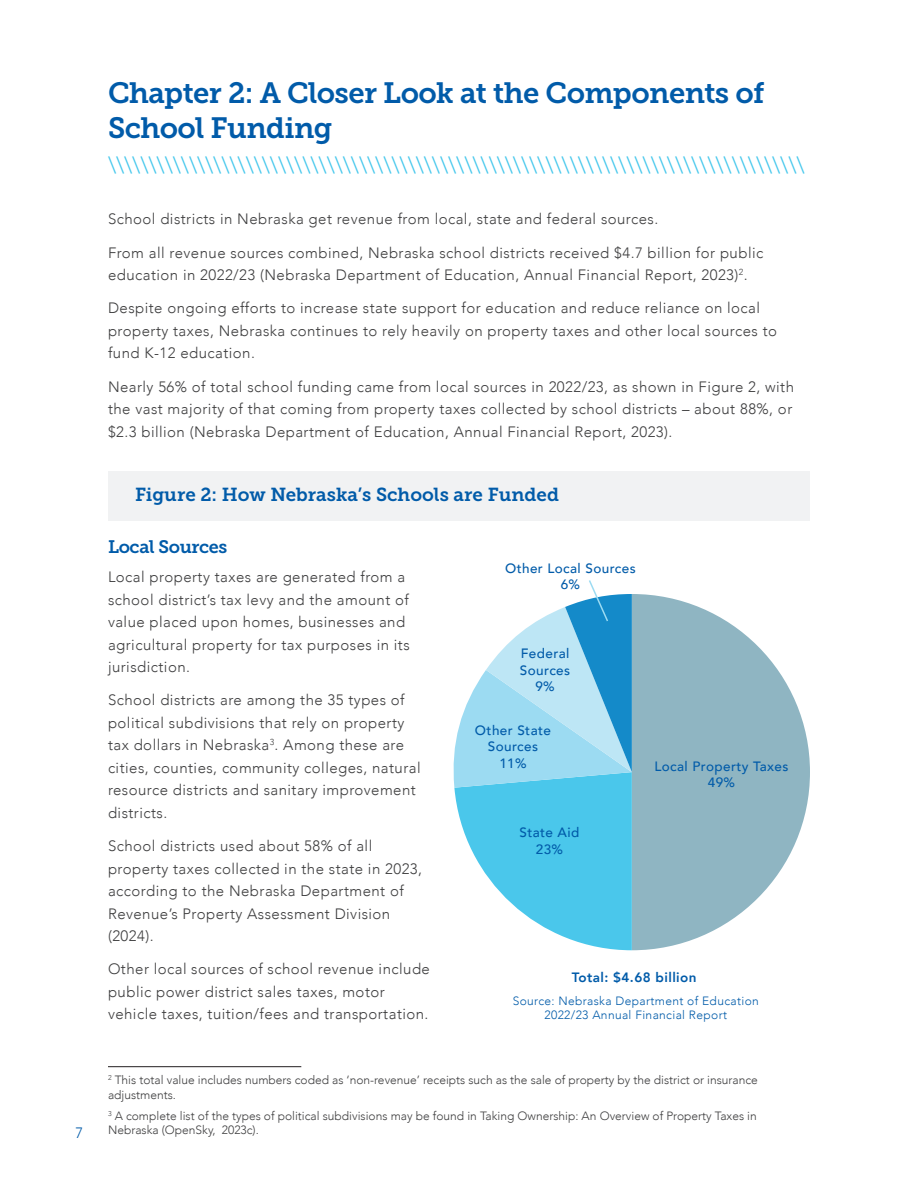
<style>
.page{position:relative;width:918px;height:1188px;background:#fff}
.page>*{position:absolute;margin:0;border:0;box-sizing:border-box;transform-origin:0 0}
.Sub_1{font:29.25px/35.1px "Museo Slab 700";letter-spacing:-.02em;color:#015ba9}
.Body{font:300 22.5px "Avenir";color:#45c7ec}
.Figure_header{font:18.75px "Museo Slab 700";color:#015ba9}
.Sub_3{font:18px "Museo Slab 700";letter-spacing:-.02em;color:#015ba9}
.Body-2{font:300 15px/22.5px "Avenir";letter-spacing:.03em;color:#3e3e3f}
.t1{font:300 15px "Avenir";color:#015ba9}
.Body-3{font:500 13.5px/16.5px "Avenir";letter-spacing:.03em;color:#015ba9}
.Body-4{font:800 13.5px "Avenir";letter-spacing:.03em;color:#015ba9}
.endnote_-_no_num{font:300 12px/14.4px "Avenir";color:#3e3e3f}
.Body-5{font:300 12px/14.4px "Avenir";letter-spacing:.03em;color:#015ba9;text-align:center}
</style>
<div class="page">
<div style="left:108px;top:471px;width:702px;height:49px;background:#f1f2f3"></div>
<hr style="left:108px;top:1066px;width:193px;height:1px;background:#231f20">
<svg style="left:632px;top:594px;width:178px;height:356px;fill:#8fb5c2"></svg>
<svg style="left:453px;top:580px;width:179px;height:370px"></svg>
<p class="t1" style="left:76px;top:1124px;width:9px">7</p>
<p class="Sub_1" style="left:108px;top:75px;width:658px">Chapter 2: A Closer Look at the Components of<br>School Funding</p>
<p class="Body" style="left:108px;top:152px;width:698px">\\\\\\\\\\\\\\\\\\\\\\\\\\\\\\\\\\\\\\\\\\\\\\\\\\\\\\\\\\\\\\\\\\\\\\\\\\\\\\\\\\\\\\</p>
<p class="Body-2" style="left:108px;top:208px;width:552px">School districts in Nebraska get revenue from local, state and federal sources.</p>
<p class="Body-2" style="left:108px;top:241px;width:657px">From all revenue sources combined, Nebraska school districts received $4.7 billion for public education in 2022/23 (Nebraska Department of Education, Annual Financial Report, 2023)<sup>2</sup>.</p>
<p class="Body-2" style="left:108px;top:297px;width:671px">Despite ongoing efforts to increase state support for education and reduce reliance on local property taxes, Nebraska continues to rely heavily on property taxes and other local sources to fund K-12 education.</p>
<p class="Body-2" style="left:108px;top:375px;width:688px;text-align:justify">Nearly 56% of total school funding came from local sources in 2022/23, as shown in Figure 2, with the vast majority of that coming from property taxes collected by school districts – about 88%, or $2.3 billion (Nebraska Department of Education, Annual Financial Report, 2023).</p>
<p class="Figure_header" style="left:135px;top:484px;width:426px">Figure 2: How Nebraska’s Schools are Funded</p>
<p class="Sub_3" style="left:108px;top:536px;width:121px">Local Sources</p>
<p class="Body-2" style="left:108px;top:566px;width:303px">Local property taxes are generated from a school district’s tax levy and the amount of value placed upon homes, businesses and agricultural property for tax purposes in its jurisdiction.</p>
<p class="Body-2" style="left:108px;top:689px;width:314px">School districts are among the 35 types of political subdivisions that rely on property tax dollars in Nebraska<sup>3</sup>. Among these are cities, counties, community colleges, natural resource districts and sanitary improvement districts.</p>
<p class="Body-2" style="left:108px;top:835px;width:316px">School districts used about 58% of all property taxes collected in the state in 2023, according to the Nebraska Department of Revenue’s Property Assessment Division (2024).</p>
<p class="Body-2" style="left:108px;top:958px;width:323px">Other local sources of school revenue include public power district sales taxes, motor vehicle taxes, tuition/fees and transportation.</p>
<p class="Body-3" style="left:505px;top:559px;width:132px">Other Local Sources</p>
<p class="Body-3" style="left:561px;top:576px;width:21px">6%</p>
<p class="Body-3" style="left:520px;top:645px;width:52px">Federal<br>Sources</p>
<p class="Body-3" style="left:535px;top:678px;width:21px">9%</p>
<p class="Body-3" style="left:475px;top:721px;width:78px;text-align:center">Other State<br>Sources</p>
<p class="Body-3" style="left:499px;top:754px;width:29px">11%</p>
<p class="Body-3" style="left:519px;top:823px;width:61px">State Aid</p>
<p class="Body-3" style="left:536px;top:840px;width:29px">23%</p>
<p class="Body-3" style="left:654px;top:757px;width:136px">Local Property Taxes</p>
<p class="Body-3" style="left:708px;top:773px;width:29px">49%</p>
<p class="Body-4" style="left:572px;top:967px;width:126px">Total: $4.68 billion</p>
<p class="Body-5" style="left:513px;top:994px;width:248px">Source: Nebraska Department of Education<br>2022/23 Annual Financial Report</p>
<p class="endnote_-_no_num" style="left:108px;top:1073px;width:651px"><sup>2</sup> This total value includes numbers coded as ‘non-revenue’ receipts such as the sale of property by the district or insurance adjustments.</p>
<p class="endnote_-_no_num" style="left:108px;top:1108px;width:650px"><sup>3</sup> A complete list of the types of political subdivisions may be found in Taking Ownership: An Overview of Property Taxes in<br>Nebraska (OpenSky, 2023c).</p>
</div>
